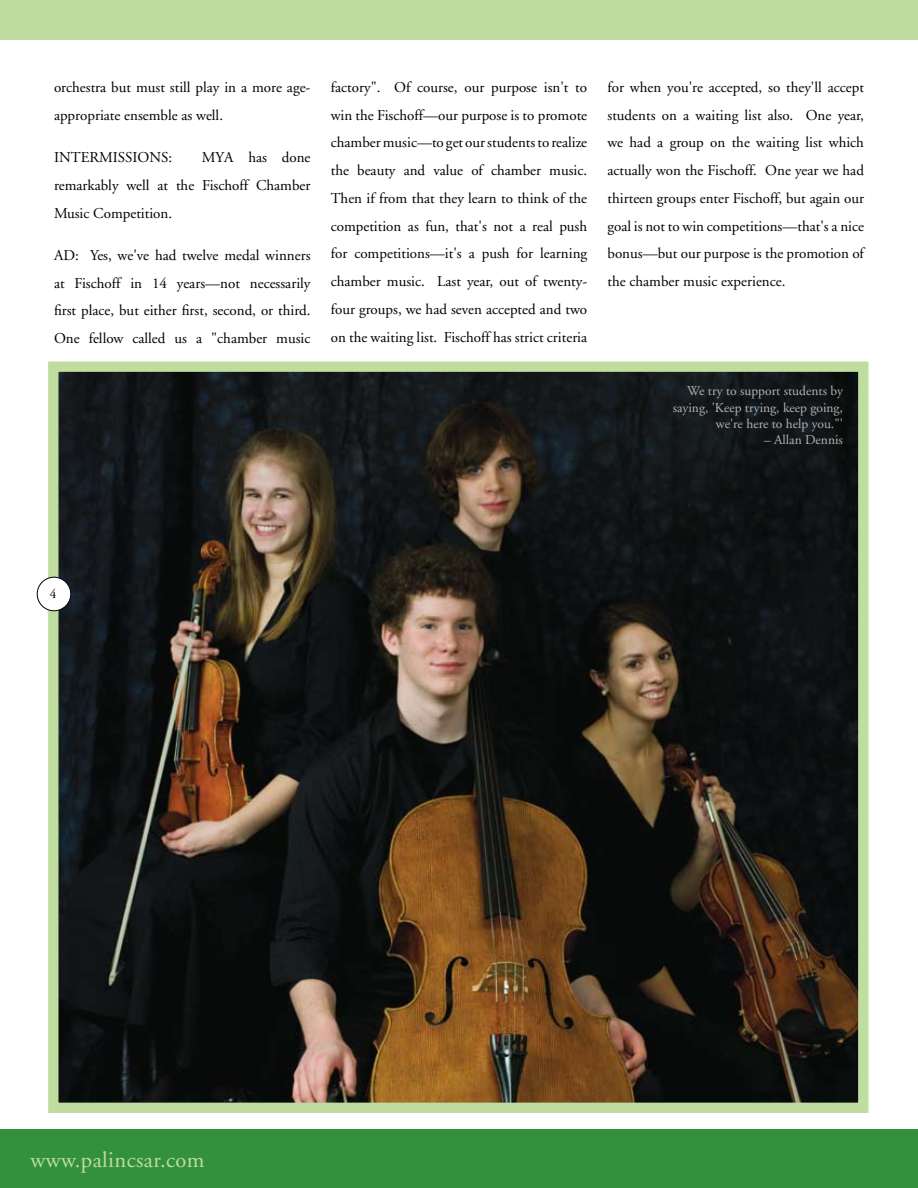
<style>
.page{position:relative;width:918px;height:1188px;background:#fff}
.page>*{position:absolute;margin:0;border:0;box-sizing:border-box;transform-origin:0 0}
.t1{font:22.5px "Adobe Garamond";letter-spacing:.02em;color:#bfdd9f}
.t2{font:15px/27.8px "Adobe Garamond";color:#000;text-align:justify}
.t3{font:13.5px/16.2px "Adobe Garamond";color:#b2b4b6;text-align:right}
.t4{font:13.2px "Adobe Garamond";color:#000}
</style>
<div class="page">
<div style="left:0;top:0;width:918px;height:40px;background:#bfdd9f"></div>
<div style="left:0;top:1130px;width:918px;height:58px;background:#33913c"></div>
<img style="left:59px;top:373px;width:798px;height:729px">
<div style="left:48px;top:362px;width:820px;height:751px;border:10px solid #bfdd9f"></div>
<div style="left:37px;top:577px;width:34px;height:34px;background:#fff;border-radius:50%"></div>
<div style="left:37px;top:577px;width:34px;height:34px;border:1px solid #000;border-radius:50%"></div>
<p class="t2" style="left:54px;top:74px;width:258px">orchestra but must still play in a more age&shy;appropriate ensemble as well.</p>
<p class="t2" style="left:54px;top:144px;width:120px">INTERMISSIONS:</p>
<p class="t2" style="left:54px;top:144px;width:258px;text-indent:148px">MYA has done remarkably well at the Fischoff Chamber Music Competition.</p>
<p class="t2" style="left:54px;top:242px;width:258px">AD: Yes, we've had twelve medal winners at Fischoff in 14 years—not necessarily first place, but either first, second, or third.<br>One fellow called us a "chamber music</p>
<p class="t2" style="left:331px;top:74px;width:258px">factory". Of course, our purpose isn't to win the Fischoff—our purpose is to promote chamber music—to get our students to realize the beauty and value of chamber music.<br>Then if from that they learn to think of the competition as fun, that's not a real push for competitions—it's a push for learning chamber music. Last year, out of twenty&shy;four groups, we had seven accepted and two on the waiting list. Fischoff has strict criteria</p>
<p class="t2" style="left:608px;top:74px;width:258px">for when you're accepted, so they'll accept students on a waiting list also. One year, we had a group on the waiting list which actually won the Fischoff. One year we had thirteen groups enter Fischoff, but again our goal is not to win competitions—that's a nice bonus—but our purpose is the promotion of the chamber music experience.</p>
<p class="t3" style="left:673px;top:383px;width:172px">We try to support students by saying, 'Keep trying, keep going, we're here to help you."'</p>
<p class="t3" style="left:764px;top:432px;width:80px">– Allan Dennis</p>
<p class="t4" style="left:50px;top:586px;width:8px">4</p>
<h1 class="t1" style="left:31px;top:1148px;width:176px">www.palincsar.com</h1>
</div>
